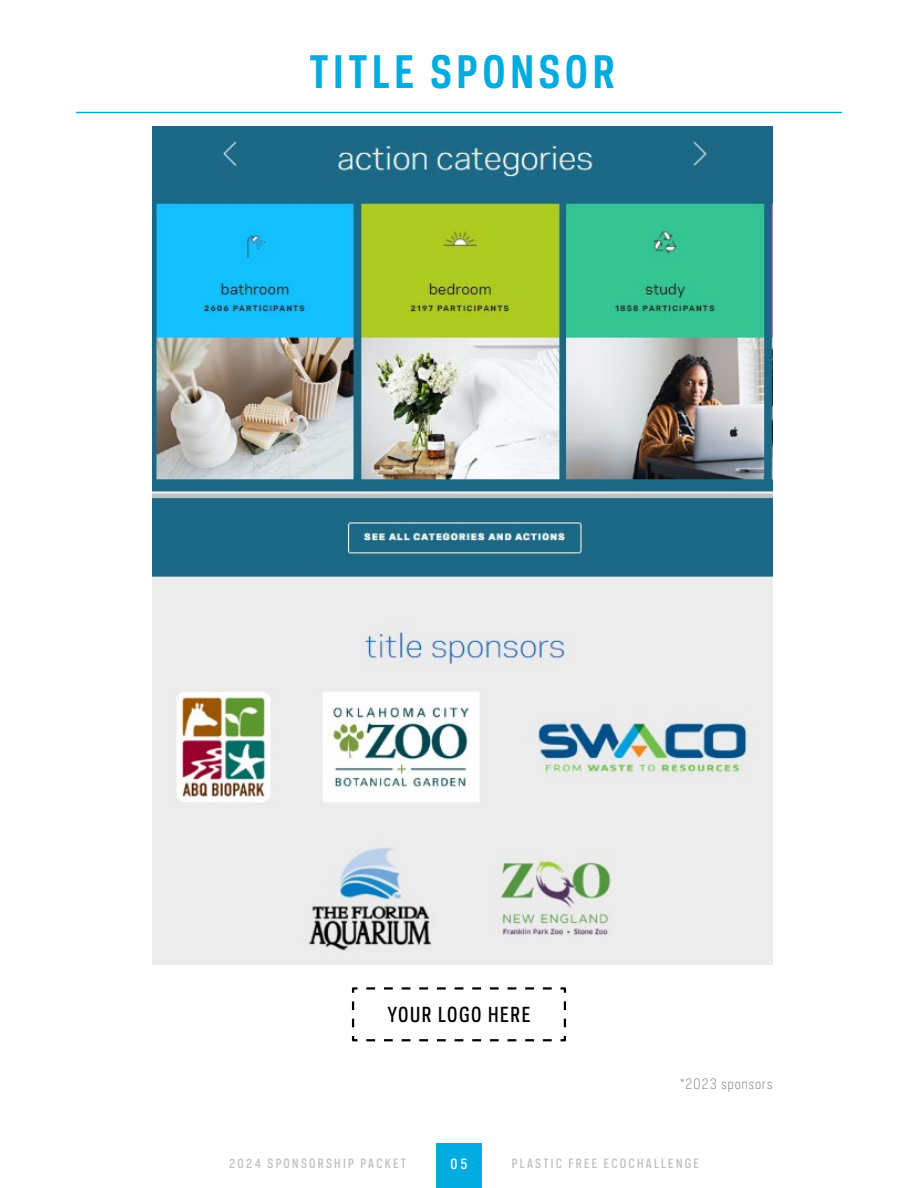
<style>
.page{position:relative;width:918px;height:1188px;background:#fff}
.page>*{position:absolute;margin:0;border:0;box-sizing:border-box;transform-origin:0 0}
.t1{font:700 42px "Galaxie Polaris Condensed";letter-spacing:.11em;color:#00abdf}
.t2{font:500 19.5px "Galaxie Polaris Condensed";letter-spacing:.08em;color:#000}
.t3{font:300 13.5px "Galaxie Polaris Condensed";letter-spacing:.08em;color:#58595b}
.t4{font:500 13.5px "Galaxie Polaris Condensed";color:#fff}
.t5{font:500 12px "Galaxie Polaris Condensed";letter-spacing:.19em;color:#bcbec0}
</style>
<div class="page">
<hr style="left:76px;top:112px;width:766px;height:1px;background:#00abdf">
<div style="left:436px;top:1143px;width:46px;height:45px;background:#00abdf"></div>
<svg style="left:351px;top:987px;width:216px;height:55px"></svg>
<img style="left:152px;top:126px;width:620px;height:839px">
<h1 class="t1" style="left:310px;top:43px;width:307px">TITLE SPONSOR</h1>
<h2 class="t2" style="left:387px;top:1002px;width:145px">YOUR LOGO HERE</h2>
<p class="t3" style="left:680px;top:1074px;width:94px">*2023 sponsors</p>
<p class="t5" style="left:229px;top:1155px;width:178px">2024 SPONSORSHIP PACKET</p>
<p class="t4" style="left:450px;top:1155px;width:19px">05</p>
<p class="t5" style="left:512px;top:1155px;width:188px">PLASTIC FREE ECOCHALLENGE</p>
</div>
